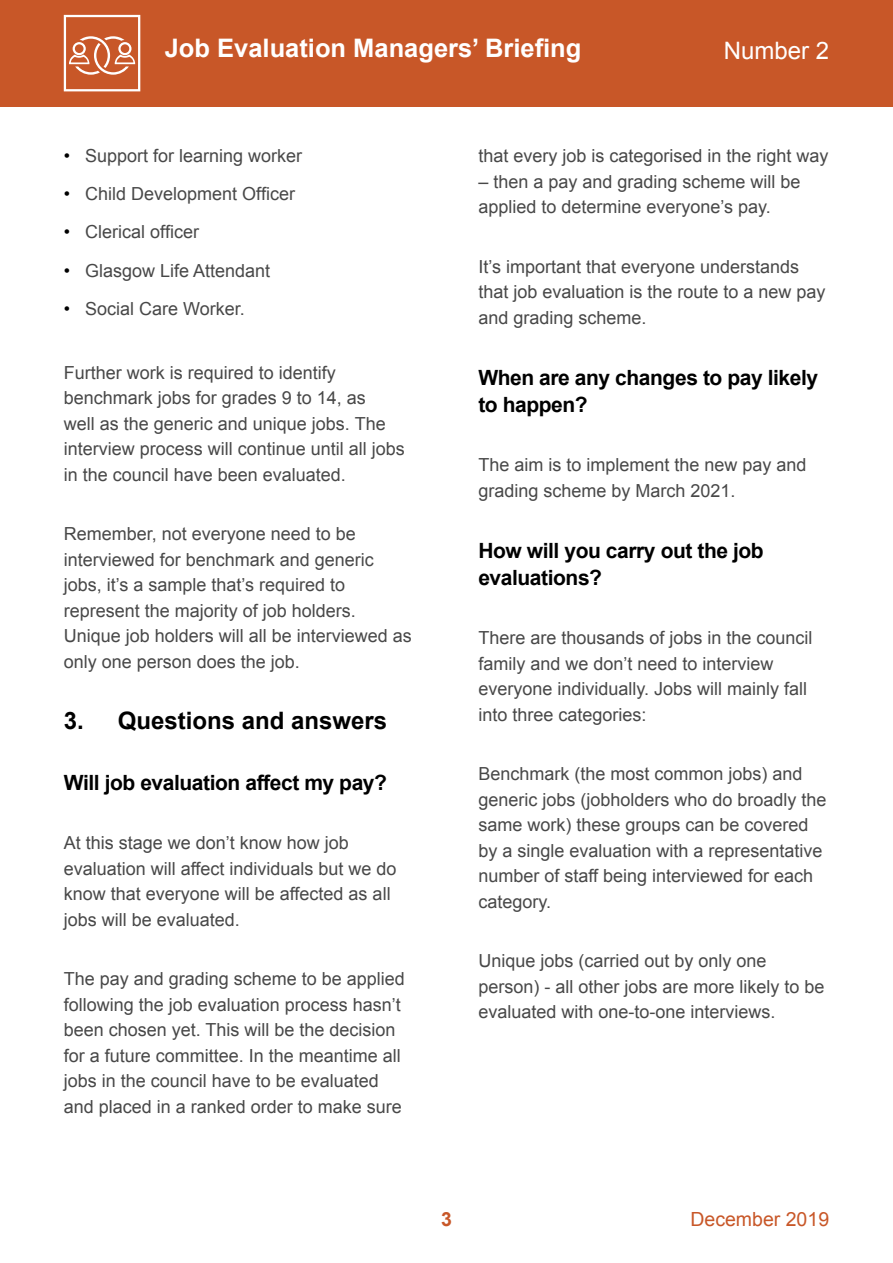
<style>
.page{position:relative;width:893px;height:1263px;background:#fff}
.page>*{position:absolute;margin:0;border:0;box-sizing:border-box;transform-origin:0 0}
.t1{font:700 25.5px "Arial";color:#fff}
.t2{font:700 24px "Arial";color:#000}
.t3{font:24px "Arial";color:#fff}
.t4{font:700 21px/27px "Arial";letter-spacing:-.02em;color:#000}
.t5{font:19.5px "Arial";color:#c85728}
.t6{font:700 19.5px "Arial";color:#c85728}
.t7{font:18px/25.5px "Arial";color:#484848}
.s1{color:#000}
</style>
<div class="page">
<div style="left:0;top:0;width:893px;height:106px;background:#c85728"></div>
<svg style="left:64px;top:15px;width:76px;height:76px"></svg>
<h1 class="t1" style="left:165px;top:31px;width:418px">Job Evaluation Managers’ Briefing</h1>
<h2 class="t3" style="left:724px;top:35px;width:107px">Number 2</h2>
<p class="t7" style="left:64px;top:143px;width:240px"><span class="s1">•</span> Support for learning worker</p>
<p class="t7" style="left:64px;top:181px;width:233px"><span class="s1">•</span> Child Development Officer</p>
<p class="t7" style="left:64px;top:220px;width:137px"><span class="s1">•</span> Clerical officer</p>
<p class="t7" style="left:64px;top:258px;width:208px"><span class="s1">•</span> Glasgow Life Attendant</p>
<p class="t7" style="left:64px;top:296px;width:182px"><span class="s1">•</span> Social Care Worker.</p>
<p class="t7" style="left:64px;top:360px;width:343px">Further work is required to identify benchmark jobs for grades 9 to 14, as<br>well as the generic and unique jobs. The interview process will continue until all jobs in the council have been evaluated.</p>
<p class="t7" style="left:64px;top:521px;width:350px">Remember, not everyone need to be interviewed for benchmark and generic jobs, it’s a sample that’s required to represent the majority of job holders.<br>Unique job holders will all be interviewed as only one person does the job.</p>
<h2 class="t2" style="left:64px;top:704px;width:325px">3. Questions and answers</h2>
<p class="t4" style="left:64px;top:770px;width:325px">Will job evaluation affect my pay?</p>
<p class="t7" style="left:64px;top:830px;width:334px">At this stage we don’t know how job evaluation will affect individuals but we do know that everyone will be affected as all jobs will be evaluated.</p>
<p class="t7" style="left:64px;top:966px;width:343px">The pay and grading scheme to be applied following the job evaluation process hasn’t been chosen yet. This will be the decision for a future committee. In the meantime all jobs in the council have to be evaluated and placed in a ranked order to make sure</p>
<p class="t7" style="left:478px;top:143px;width:352px">that every job is categorised in the right way</p>
<p class="t7" style="left:478px;top:169px;width:324px">– then a pay and grading scheme will be applied to determine everyone’s pay.</p>
<p class="t7" style="left:478px;top:254px;width:349px">It’s important that everyone understands that job evaluation is the route to a new pay and grading scheme.</p>
<p class="t4" style="left:478px;top:364px;width:341px">When are any changes to pay likely to happen?</p>
<p class="t7" style="left:478px;top:452px;width:330px">The aim is to implement the new pay and grading scheme by March 2021.</p>
<p class="t4" style="left:478px;top:537px;width:287px">How will you carry out the job evaluations?</p>
<p class="t7" style="left:478px;top:625px;width:336px">There are thousands of jobs in the council family and we don’t need to interview everyone individually. Jobs will mainly fall into three categories:</p>
<p class="t7" style="left:478px;top:761px;width:350px">Benchmark (the most common jobs) and generic jobs (jobholders who do broadly the same work) these groups can be covered by a single evaluation with a representative number of staff being interviewed for each category.</p>
<p class="t7" style="left:478px;top:948px;width:348px">Unique jobs (carried out by only one person) - all other jobs are more likely to be evaluated with one-to-one interviews.</p>
<p class="t6" style="left:441px;top:1206px;width:12px">3</p>
<p class="t5" style="left:690px;top:1206px;width:140px">December 2019</p>
</div>
